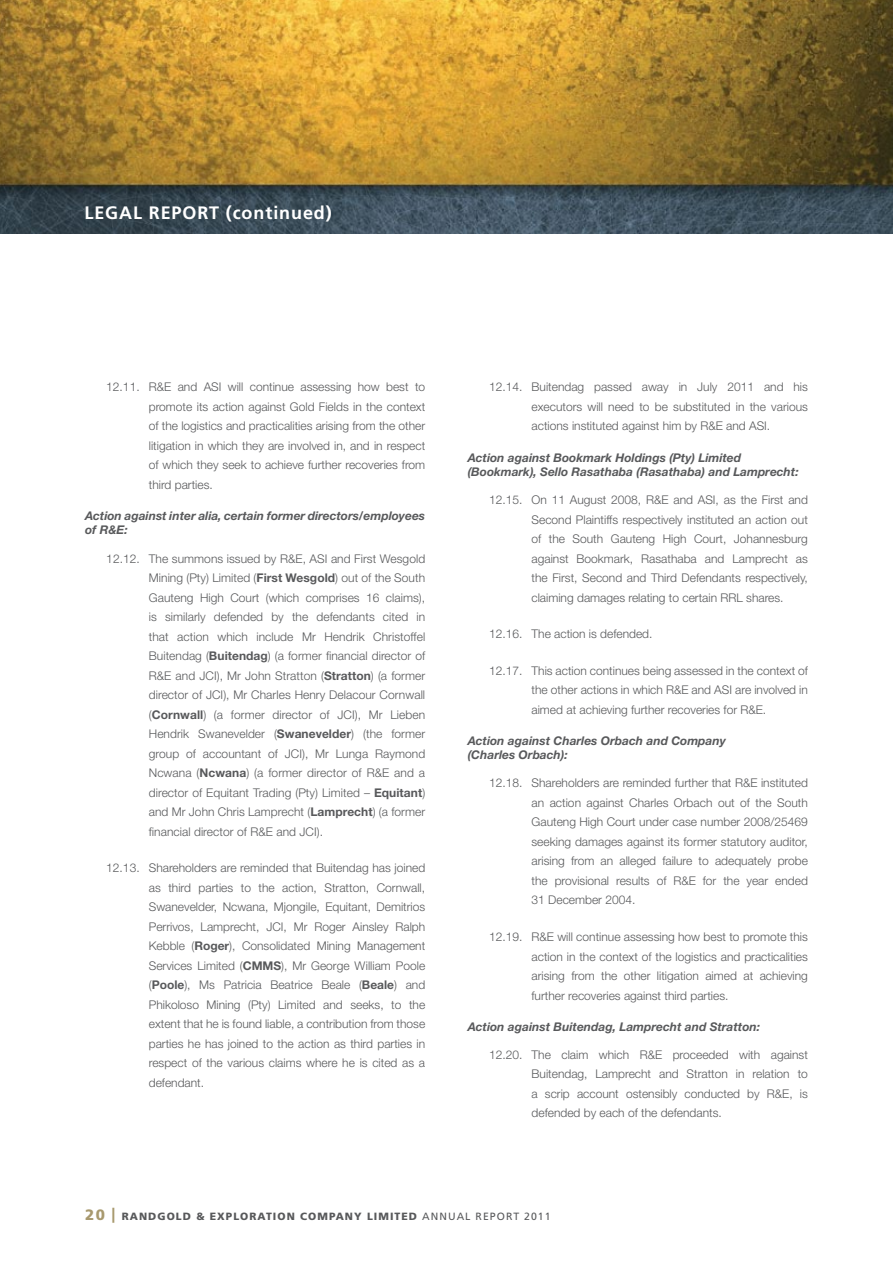
<style>
.page{position:relative;width:893px;height:1263px;background:#fff}
.page>*{position:absolute;margin:0;border:0;box-sizing:border-box;transform-origin:0 0}
.t1{font:700 18px "Frutiger LT Std";color:#fff}
.t2{font:300 12px/19.5px "Helvetica Neue LT Std";color:#58595b;text-align:justify}
.t3{font:italic 700 12px/14.4px "Helvetica Neue LT Std";color:#58595b}
.t4{font:900 10.5px "Frutiger LT Std";letter-spacing:.1em;color:#58595b}
.s1{font-weight:700}
.s2{font-size:15px;color:#a8996e}
.s3{font-weight:400}
</style>
<div class="page">
<img style="left:0;top:0;width:893px;height:234px">
<h1 class="t1" style="left:84px;top:202px;width:13px">LEGAL</h1>
<h1 class="t1" style="left:149px;top:202px;width:13px">REPORT</h1>
<h1 class="t1" style="left:226px;top:202px;width:107px">(continued)</h1>
<p class="t2" style="left:149px;top:377px;width:278px;text-indent:-43px">12.11. R&amp;E and ASI will continue assessing how best to promote its action against Gold Fields in the context of the logistics and practicalities arising from the other litigation in which they are involved in, and in respect of which they seek to achieve further recoveries from third parties.</p>
<p class="t3" style="left:85px;top:508px;width:342px">Action against inter alia, certain former directors/employees of R&amp;E:</p>
<p class="t2" style="left:149px;top:548px;width:278px;text-indent:-43px">12.12. The summons issued by R&amp;E, ASI and First Wesgold Mining (Pty) Limited (<span class="s1">First Wesgold</span>) out of the South Gauteng High Court (which comprises 16 claims), is similarly defended by the defendants cited in that action which include Mr Hendrik Christoffel Buitendag (<span class="s1">Buitendag</span>) (a former financial director of R&amp;E and JCI), Mr John Stratton (<span class="s1">Stratton</span>) (a former director of JCI), Mr Charles Henry Delacour Cornwall (<span class="s1">Cornwall</span>) (a former director of JCI), Mr Lieben Hendrik Swanevelder (<span class="s1">Swanevelder</span>) (the former group of accountant of JCI), Mr Lunga Raymond Ncwana (<span class="s1">Ncwana</span>) (a former director of R&amp;E and a director of Equitant Trading (Pty) Limited – <span class="s1">Equitant</span>) and Mr John Chris Lamprecht (<span class="s1">Lamprecht</span>) (a former financial director of R&amp;E and JCI).</p>
<p class="t2" style="left:149px;top:858px;width:278px;text-indent:-43px">12.13. Shareholders are reminded that Buitendag has joined as third parties to the action, Stratton, Cornwall, Swanevelder, Ncwana, Mjongile, Equitant, Demitrios Perrivos, Lamprecht, JCI, Mr Roger Ainsley Ralph Kebble (<span class="s1">Roger</span>), Consolidated Mining Management Services Limited (<span class="s1">CMMS</span>), Mr George William Poole (<span class="s1">Poole</span>), Ms Patricia Beatrice Beale (<span class="s1">Beale</span>) and Phikoloso Mining (Pty) Limited and seeks, to the extent that he is found liable, a contribution from those parties he has joined to the action as third parties in respect of the various claims where he is cited as a defendant.</p>
<p class="t2" style="left:531px;top:377px;width:278px;text-indent:-43px">12.14. Buitendag passed away in July 2011 and his executors will need to be substituted in the various actions instituted against him by R&amp;E and ASI.</p>
<p class="t3" style="left:468px;top:450px;width:332px">Action against Bookmark Holdings (Pty) Limited (Bookmark), Sello Rasathaba (Rasathaba) and Lamprecht:</p>
<p class="t2" style="left:531px;top:490px;width:278px;text-indent:-43px">12.15. On 11 August 2008, R&amp;E and ASI, as the First and Second Plaintiffs respectively instituted an action out of the South Gauteng High Court, Johannesburg against Bookmark, Rasathaba and Lamprecht as the First, Second and Third Defendants respectively, claiming damages relating to certain RRL shares.</p>
<p class="t2" style="left:489px;top:624px;width:165px">12.16. The action is defended.</p>
<p class="t2" style="left:531px;top:660px;width:278px;text-indent:-43px">12.17. This action continues being assessed in the context of the other actions in which R&amp;E and ASI are involved in aimed at achieving further recoveries for R&amp;E.</p>
<p class="t3" style="left:468px;top:733px;width:260px">Action against Charles Orbach and Company (Charles Orbach):</p>
<p class="t2" style="left:531px;top:773px;width:278px;text-indent:-43px">12.18. Shareholders are reminded further that R&amp;E instituted an action against Charles Orbach out of the South Gauteng High Court under case number 2008/25469 seeking damages against its former statutory auditor, arising from an alleged failure to adequately probe the provisional results of R&amp;E for the year ended 31 December 2004.</p>
<p class="t2" style="left:531px;top:927px;width:278px;text-indent:-43px">12.19. R&amp;E will continue assessing how best to promote this action in the context of the logistics and practicalities arising from the other litigation aimed at achieving further recoveries against third parties.</p>
<p class="t3" style="left:468px;top:1019px;width:294px">Action against Buitendag, Lamprecht and Stratton:</p>
<p class="t2" style="left:531px;top:1045px;width:278px;text-indent:-43px">12.20. The claim which R&amp;E proceeded with against Buitendag, Lamprecht and Stratton in relation to a scrip account ostensibly conducted by R&amp;E, is defended by each of the defendants.</p>
<p class="t4" style="left:85px;top:1210px;width:467px"><span class="s2">20 |</span> RANDGOLD &amp; EXPLORATION COMPANY LIMITED <span class="s3">ANNUAL REPORT 2011</span></p>
</div>
